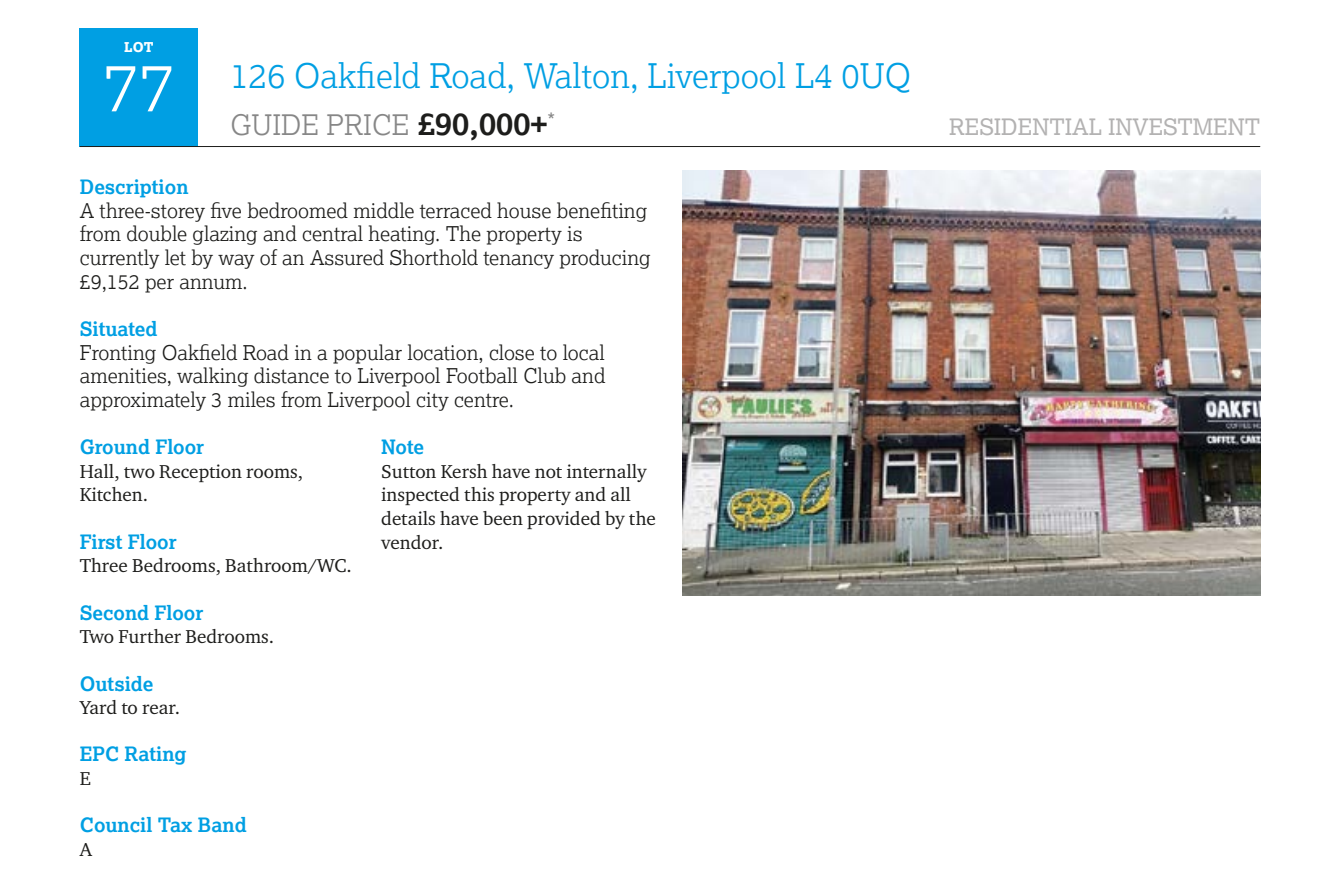
<style>
.page{position:relative;width:1340px;height:890px;background:#fff}
.page>*{position:absolute;margin:0;border:0;box-sizing:border-box;transform-origin:0 0}
.t1{font:300 67.5px "Lexia";color:#fff}
.t2{font:300 33.75px "Lexia";color:#009fe3}
.t3{font:300 28.12px "Lexia";color:#878787}
.t4{font:22.5px "Lexia";color:#b3b2b2}
.t5{font:300 20.25px/23.6px "Lexia";color:#1d1d1b}
.t6{font:700 19.8px "Lexia";color:#009fe3}
.t7{font:19.12px/23.6px "Charter ITC Pro";color:#1d1d1b}
.t8{font:800 13.5px "Lexia";color:#fff}
.s1{font-weight:700;font-size:31.5px;color:#1d1d1b}
</style>
<div class="page">
<div style="left:80px;top:29px;width:118px;height:118px;background:#009fe3"></div>
<hr style="left:80px;top:146px;width:1180px;height:1px;background:#1d1d1b">
<img style="left:682px;top:170px;width:578px;height:426px">
<p class="t8" style="left:124px;top:39px;width:31px">LOT</p>
<h1 class="t1" style="left:102px;top:44px;width:74px">77</h1>
<h2 class="t2" style="left:230px;top:54px;width:682px">126 Oakfield Road, Walton, Liverpool L4 0UQ</h2>
<h3 class="t3" style="left:230px;top:107px;width:326px">GUIDE PRICE <span class="s1">£90,000+</span><sup>*</sup></h3>
<p class="t4" style="left:949px;top:113px;width:313px">RESIDENTIAL INVESTMENT</p>
<p class="t6" style="left:80px;top:174px;width:110px">Description</p>
<p class="t5" style="left:80px;top:198px;width:572px">A three-storey five bedroomed middle terraced house benefiting from double glazing and central heating. The property is currently let by way of an Assured Shorthold tenancy producing £9,152 per annum.</p>
<p class="t6" style="left:80px;top:316px;width:79px">Situated</p>
<p class="t5" style="left:80px;top:340px;width:527px;text-align:justify">Fronting Oakfield Road in a popular location, close to local amenities, walking distance to Liverpool Football Club and approximately 3 miles from Liverpool city centre.</p>
<p class="t6" style="left:80px;top:434px;width:126px">Ground Floor</p>
<p class="t7" style="left:80px;top:459px;width:225px">Hall, two Reception rooms,<br>Kitchen.</p>
<p class="t6" style="left:80px;top:529px;width:98px">First Floor</p>
<p class="t7" style="left:80px;top:553px;width:273px">Three Bedrooms, Bathroom/WC.</p>
<p class="t6" style="left:80px;top:600px;width:125px">Second Floor</p>
<p class="t7" style="left:80px;top:624px;width:196px">Two Further Bedrooms.</p>
<p class="t6" style="left:80px;top:670px;width:75px">Outside</p>
<p class="t7" style="left:80px;top:695px;width:102px">Yard to rear.</p>
<p class="t6" style="left:80px;top:741px;width:108px">EPC Rating</p>
<p class="t7" style="left:80px;top:766px;width:13px">E</p>
<p class="t6" style="left:80px;top:812px;width:168px">Council Tax Band</p>
<p class="t7" style="left:80px;top:837px;width:14px">A</p>
<p class="t6" style="left:381px;top:434px;width:44px">Note</p>
<p class="t7" style="left:381px;top:459px;width:276px">Sutton Kersh have not internally inspected this property and all details have been provided by the vendor.</p>
</div>
